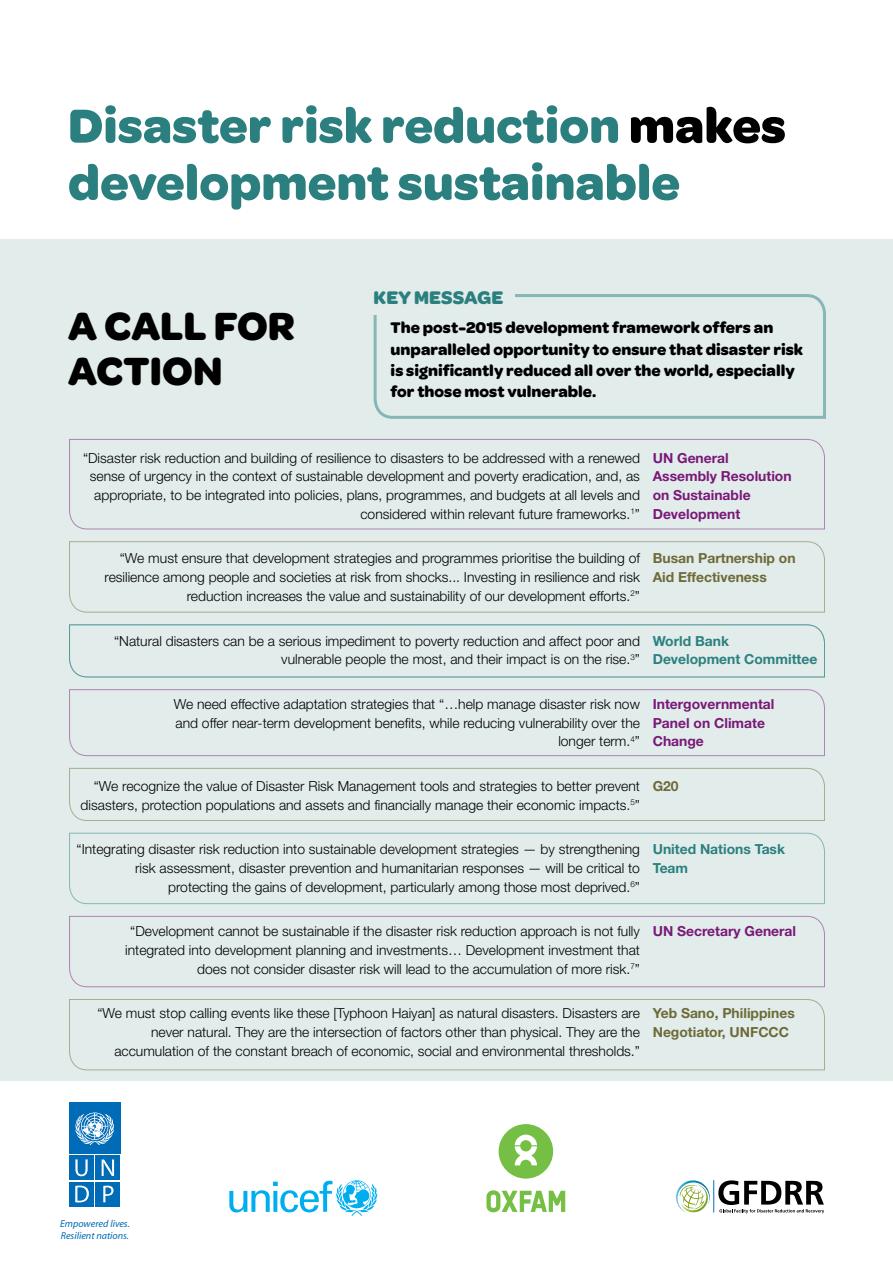
<style>
.page{position:relative;width:893px;height:1263px;background:#fff}
.page>*{position:absolute;margin:0;border:0;box-sizing:border-box;transform-origin:0 0}
.t1{font:700 51px/57px "Omnes";color:#2b807f}
.t2{font:700 42px/45px "Omnes";color:#000}
.t3{font:700 19.5px "Omnes";color:#2b807f}
.t4{font:700 16.5px/21px "Omnes";color:#000}
.t5{font:300 13.8px/18.8px "Helvetica Neue LT";color:#000;text-align:right}
.t6{font:700 13.8px/18.8px "Helvetica Neue LT";color:#7a1878}
.t7{font:700 13.8px/18.8px "Helvetica Neue LT";color:#6e6a37}
.t8{font:700 13.8px/18.8px "Helvetica Neue LT";color:#2b807f}
.t9{font:italic 10.2px/12.1px "Myriad";color:#006bb6}
.s1{color:#000}
</style>
<div class="page">
<div style="left:0;top:239px;width:893px;height:842px;background:#e1eceb"></div>
<svg style="left:373px;top:294px;width:453px;height:125px"></svg>
<div style="left:364px;top:281px;width:150px;height:34px;background:#e1eceb"></div>
<svg style="left:69px;top:439px;width:756px;height:90px"></svg>
<svg style="left:69px;top:541px;width:756px;height:72px"></svg>
<svg style="left:69px;top:689px;width:756px;height:67px"></svg>
<svg style="left:69px;top:768px;width:756px;height:53px"></svg>
<svg style="left:69px;top:833px;width:756px;height:71px"></svg>
<svg style="left:69px;top:916px;width:756px;height:71px"></svg>
<svg style="left:69px;top:999px;width:756px;height:71px"></svg>
<svg style="left:69px;top:624px;width:756px;height:53px"></svg>
<div style="left:69px;top:1155px;width:25px;height:25px;background:#006bb6"></div>
<svg style="left:75px;top:1159px;width:13px;height:17px"></svg>
<div style="left:95px;top:1155px;width:25px;height:25px;background:#006bb6"></div>
<svg style="left:102px;top:1159px;width:12px;height:17px"></svg>
<div style="left:95px;top:1182px;width:25px;height:24px;background:#006bb6"></div>
<svg style="left:103px;top:1185px;width:11px;height:17px"></svg>
<div style="left:69px;top:1182px;width:25px;height:24px;background:#006bb6"></div>
<svg style="left:75px;top:1185px;width:14px;height:17px"></svg>
<div style="left:69px;top:1103px;width:51px;height:51px;background:#006bb6"></div>
<svg style="left:75px;top:1112px;width:39px;height:33px"></svg>
<svg style="left:499px;top:1124px;width:54px;height:54px"></svg>
<svg style="left:486px;top:1190px;width:79px;height:22px"></svg>
<svg style="left:229px;top:1180px;width:148px;height:36px"></svg>
<svg style="left:718px;top:1180px;width:106px;height:33px"></svg>
<svg style="left:676px;top:1180px;width:34px;height:33px"></svg>
<hr style="left:713px;top:1180px;width:1px;height:32px;background:#0073ae">
<h1 class="t1" style="left:68px;top:97px;width:719px">Disaster risk reduction <span class="s1">makes </span>development sustainable</h1>
<h2 class="t2" style="left:68px;top:303px;width:229px">A CALL FOR<br>ACTION</h2>
<h3 class="t3" style="left:374px;top:286px;width:131px">Key Message</h3>
<p class="t4" style="left:391px;top:317px;width:414px">The post-2015 development framework offers an unparalleled opportunity to ensure that disaster risk is significantly reduced all over the world, especially for those most vulnerable.</p>
<p class="t5" style="left:83px;top:448px;width:558px">“Disaster risk reduction and building of resilience to disasters to be addressed with a renewed sense of urgency in the context of sustainable development and poverty eradication, and, as appropriate, to be integrated into policies, plans, programmes, and budgets at all levels and considered within relevant future frameworks.<sup>1</sup>”</p>
<p class="t6" style="left:653px;top:448px;width:140px">UN General<br>Assembly Resolution on Sustainable<br>Development</p>
<p class="t5" style="left:105px;top:549px;width:537px">“We must ensure that development strategies and programmes prioritise the building of resilience among people and societies at risk from shocks... Investing in resilience and risk reduction increases the value and sustainability of our development efforts.<sup>2</sup>”</p>
<p class="t7" style="left:653px;top:549px;width:144px">Busan Partnership on<br>Aid Effectiveness</p>
<p class="t5" style="left:114px;top:631px;width:527px">“Natural disasters can be a serious impediment to poverty reduction and affect poor and vulnerable people the most, and their impact is on the rise.<sup>3</sup>”</p>
<p class="t8" style="left:653px;top:631px;width:166px">World Bank<br>Development Committee</p>
<p class="t5" style="left:174px;top:694px;width:468px">We need effective adaptation strategies that “…help manage disaster risk now and offer near-term development benefits, while reducing vulnerability over the longer term.<sup>4</sup>”</p>
<p class="t6" style="left:653px;top:694px;width:123px">Intergovernmental<br>Panel on Climate<br>Change</p>
<p class="t5" style="left:81px;top:776px;width:561px">“We recognize the value of Disaster Risk Management tools and strategies to better prevent disasters, protection populations and assets and financially manage their economic impacts.<sup>5</sup>”</p>
<p class="t7" style="left:653px;top:776px;width:27px">G20</p>
<p class="t5" style="left:77px;top:840px;width:565px">“Integrating disaster risk reduction into sustainable development strategies — by strengthening risk assessment, disaster prevention and humanitarian responses — will be critical to protecting the gains of development, particularly among those most deprived.<sup>6</sup>”</p>
<p class="t8" style="left:653px;top:839px;width:134px">United Nations Task<br>Team</p>
<p class="t5" style="left:125px;top:922px;width:516px">“Development cannot be sustainable if the disaster risk reduction approach is not fully integrated into development planning and investments… Development investment that does not consider disaster risk will lead to the accumulation of more risk.<sup>7</sup>”</p>
<p class="t6" style="left:653px;top:921px;width:145px">UN Secretary General</p>
<p class="t5" style="left:97px;top:1004px;width:544px">“We must stop calling events like these [Typhoon Haiyan] as natural disasters. Disasters are never natural. They are the intersection of factors other than physical. They are the accumulation of the constant breach of economic, social and environmental thresholds.”</p>
<p class="t7" style="left:653px;top:1003px;width:144px">Yeb Sano, Philippines<br>Negotiator, UNFCCC</p>
<p class="t9" style="left:60px;top:1217px;width:71px">Empowered lives.<br>Resilient nations.</p>
</div>
